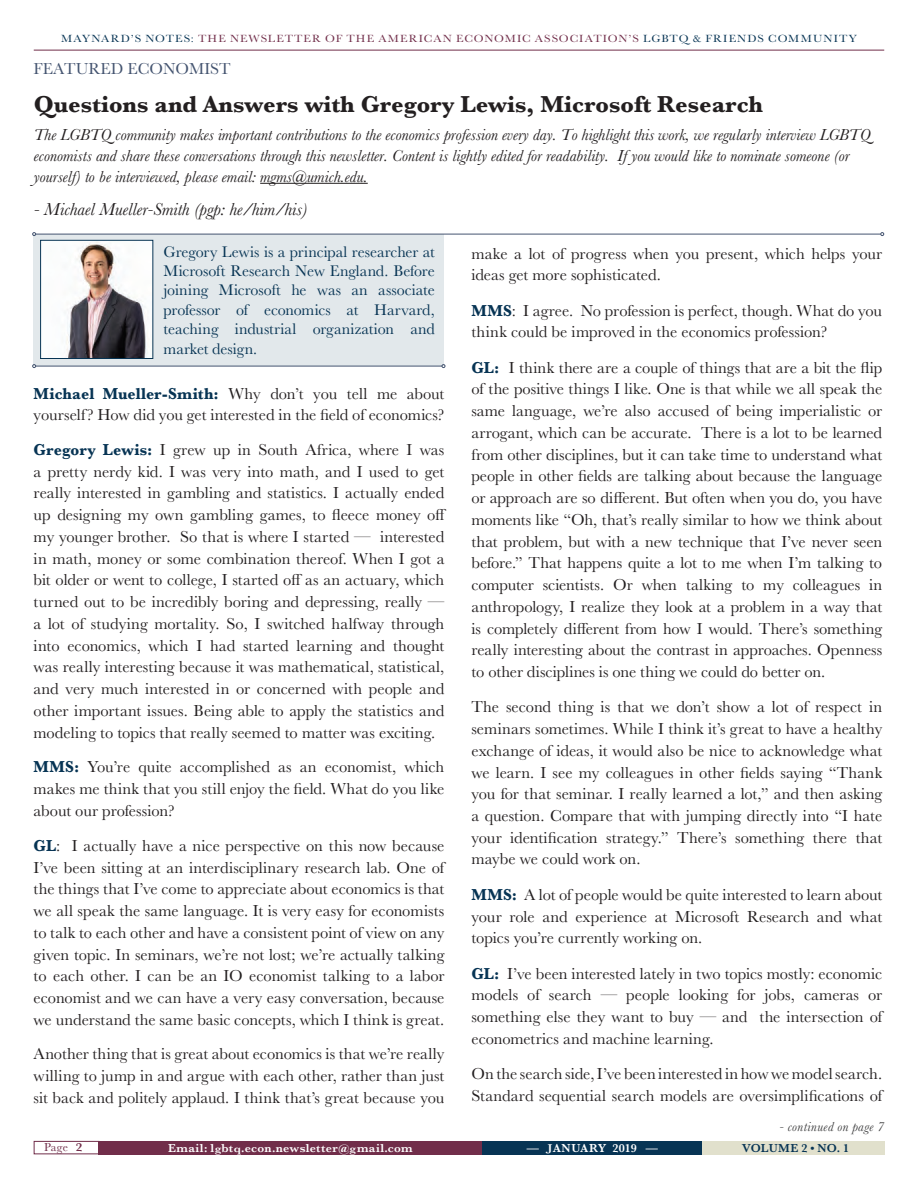
<style>
.page{position:relative;width:918px;height:1188px;background:#fff}
.page>*{position:absolute;margin:0;border:0;box-sizing:border-box;transform-origin:0 0}
.Article_Header{font:700 24px "Baskerville";color:#231f20}
.Article_Header-2{font:italic 18px "Baskerville";color:#231f20}
.Body_Text{font:16.5px/21.8px "Baskerville";color:#231f20;text-align:justify}
.Article_Header-3{font:italic 16.5px/21px "Baskerville";color:#231f20}
.Continued_Section_He{font:16.5px "Baskerville";color:#445470}
.Body_Text-2{font:16.05px/19.5px "Baskerville";color:#073454;text-align:justify}
.t1{font:italic 13.5px "Baskerville";letter-spacing:.03em;color:#3e3e3f}
.t2{font:600 12px "Baskerville";letter-spacing:.025em;color:#fff}
.t3{font:600 12px "Baskerville";letter-spacing:.005em;color:#073454}
.t4{font:12px "Baskerville";color:#712e4a}
.t5{font:10.8px "Baskerville";letter-spacing:.085em;color:#712e4a;scale:1.11 1}
.s1{color:#073454}
.s2{font-weight:700;color:#073454}
.s3{font-weight:600}
.s4{font-size:10.5px}
.s5{font-size:11.1px}
.s6{font-size:10.2px}
</style>
<div class="page">
<div style="left:701px;top:1141px;width:183px;height:13px;background:#e1e0cc"></div>
<div style="left:482px;top:1141px;width:219px;height:13px;background:#073454"></div>
<div style="left:98px;top:1141px;width:384px;height:13px;background:#712e4a"></div>
<div style="left:34px;top:1141px;width:65px;height:13px;border:1px solid #712e4a"></div>
<hr style="left:34px;top:50px;width:850px;height:1px;background:#712e4a">
<div style="left:34px;top:234px;width:410px;height:132px;background:#e2e8eb"></div>
<hr style="left:260px;top:183px;width:108px;height:1px;background:#231f20">
<img style="left:42px;top:242px;width:109px;height:115px">
<div style="left:40px;top:240px;width:113px;height:119px;border:1px solid #073454"></div>
<hr style="left:36px;top:234px;width:845px;height:1px;background:#445470">
<svg style="left:32px;top:232px;width:4px;height:4px"></svg>
<svg style="left:880px;top:232px;width:4px;height:4px"></svg>
<hr style="left:36px;top:366px;width:406px;height:1px;background:#445470">
<svg style="left:32px;top:364px;width:4px;height:4px"></svg>
<p class="t5" style="left:61px;top:31px;width:718px"><span class="s1">MAYNARD’S NOTES:</span> THE NEWSLETTER OF THE AMERICAN ECONOMIC ASSOCIATION’S <span class="s1">LGBTQ &amp; FRIENDS COMMUNITY</span></p>
<p class="Continued_Section_He" style="left:34px;top:59px;width:199px">FEATURED ECONOMIST</p>
<p class="Article_Header" style="left:34px;top:87px;width:731px">Questions and Answers with Gregory Lewis, Microsoft Research</p>
<p class="Article_Header-3" style="left:34px;top:124px;width:838px">The LGBTQ community makes important contributions to the economics profession every day. To highlight this work, we regularly interview LGBTQ economists and share these conversations through this newsletter. Content is lightly edited for readability. If you would like to nominate someone (or yourself) to be interviewed, please email: mgms@umich.edu.</p>
<p class="Article_Header-2" style="left:34px;top:197px;width:275px">- Michael Mueller-Smith (pgp: he/him/his)</p>
<p class="Body_Text-2" style="left:164px;top:242px;width:273px">Gregory Lewis is a principal researcher at Microsoft Research New England. Before joining Microsoft he was an associate professor of economics at Harvard, teaching industrial organization and market design.</p>
<p class="Body_Text" style="left:471px;top:243px;width:412px">make a lot of progress when you present, which helps your ideas get more sophisticated.</p>
<p class="Body_Text" style="left:471px;top:300px;width:412px"><span class="s2">MMS</span>: I agree. No profession is perfect, though. What do you think could be improved in the economics profession?</p>
<p class="Body_Text" style="left:471px;top:357px;width:412px"><span class="s2">GL:</span> I think there are a couple of things that are a bit the flip of the positive things I like. One is that while we all speak the same language, we’re also accused of being imperialistic or arrogant, which can be accurate. There is a lot to be learned from other disciplines, but it can take time to understand what people in other fields are talking about because the language or approach are so different. But often when you do, you have moments like “Oh, that’s really similar to how we think about that problem, but with a new technique that I’ve never seen before.” That happens quite a lot to me when I’m talking to computer scientists. Or when talking to my colleagues in anthropology, I realize they look at a problem in a way that is completely different from how I would. There’s something really interesting about the contrast in approaches. Openness to other disciplines is one thing we could do better on.</p>
<p class="Body_Text" style="left:471px;top:696px;width:412px">The second thing is that we don’t show a lot of respect in seminars sometimes. While I think it’s great to have a healthy exchange of ideas, it would also be nice to acknowledge what we learn. I see my colleagues in other fields saying “Thank you for that seminar. I really learned a lot,” and then asking a question. Compare that with jumping directly into “I hate your identification strategy.” There’s something there that maybe we could work on.</p>
<p class="Body_Text" style="left:471px;top:884px;width:412px"><span class="s2">MMS:</span> A lot of people would be quite interested to learn about your role and experience at Microsoft Research and what topics you’re currently working on.</p>
<p class="Body_Text" style="left:471px;top:963px;width:412px"><span class="s2">GL:</span> I’ve been interested lately in two topics mostly: economic models of search — people looking for jobs, cameras or something else they want to buy — and the intersection of econometrics and machine learning.</p>
<p class="Body_Text" style="left:471px;top:1063px;width:412px">On the search side, I’ve been interested in how we model search.<br>Standard sequential search models are oversimplifications of</p>
<p class="Body_Text" style="left:34px;top:383px;width:412px"><span class="s2">Michael Mueller-Smith:</span> Why don’t you tell me about yourself? How did you get interested in the field of economics?</p>
<p class="Body_Text" style="left:34px;top:439px;width:414px"><span class="s2">Gregory Lewis:</span> I grew up in South Africa, where I was a pretty nerdy kid. I was very into math, and I used to get really interested in gambling and statistics. I actually ended up designing my own gambling games, to fleece money off my younger brother. So that is where I started — interested in math, money or some combination thereof. When I got a bit older or went to college, I started off as an actuary, which turned out to be incredibly boring and depressing, really — a lot of studying mortality. So, I switched halfway through into economics, which I had started learning and thought was really interesting because it was mathematical, statistical, and very much interested in or concerned with people and other important issues. Being able to apply the statistics and modeling to topics that really seemed to matter was exciting.</p>
<p class="Body_Text" style="left:34px;top:756px;width:412px"><span class="s2">MMS:</span> You’re quite accomplished as an economist, which makes me think that you still enjoy the field. What do you like about our profession?</p>
<p class="Body_Text" style="left:34px;top:835px;width:412px"><span class="s2">GL</span>: I actually have a nice perspective on this now because I’ve been sitting at an interdisciplinary research lab. One of the things that I’ve come to appreciate about economics is that we all speak the same language. It is very easy for economists to talk to each other and have a consistent point of view on any given topic. In seminars, we’re not lost; we’re actually talking to each other. I can be an IO economist talking to a labor economist and we can have a very easy conversation, because we understand the same basic concepts, which I think is great.</p>
<p class="Body_Text" style="left:34px;top:1044px;width:412px">Another thing that is great about economics is that we’re really willing to jump in and argue with each other, rather than just sit back and politely applaud. I think that’s great because you</p>
<p class="t1" style="left:779px;top:1118px;width:106px">- continued on page 7</p>
<p class="t4" style="left:44px;top:1139px;width:40px">Page <span class="s3">2</span></p>
<p class="t2" style="left:168px;top:1140px;width:246px">Email: l<span class="s4">g</span>bt<span class="s4">q</span>.econ.newsletter<span class="s5">@</span><span class="s4">g</span>mail.com</p>
<p class="t2" style="left:527px;top:1140px;width:133px">— <span class="s6">J</span>ANUARY 2019 —</p>
<p class="t3" style="left:742px;top:1140px;width:109px">VOLUME 2 • NO. 1</p>
</div>
